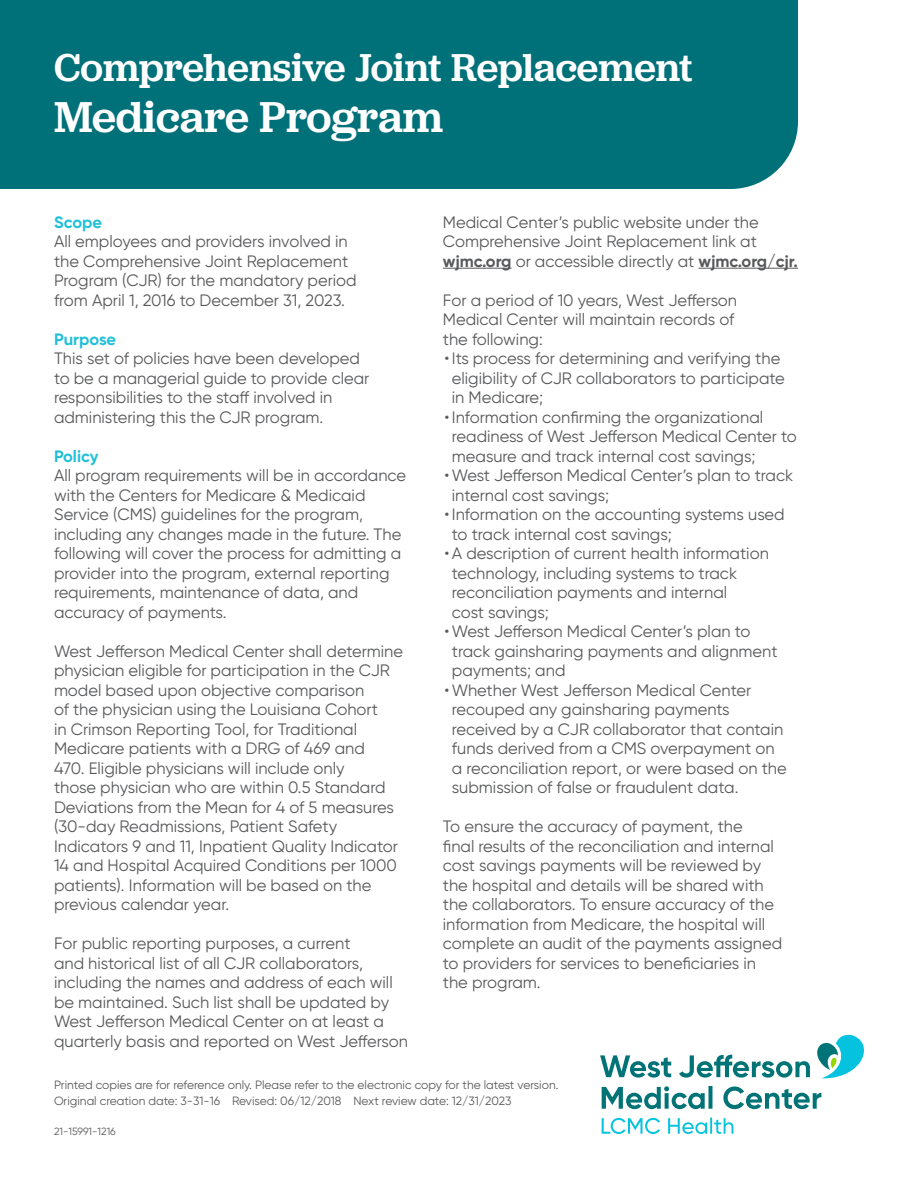
<style>
.page{position:relative;width:918px;height:1188px;background:#fff}
.page>*{position:absolute;margin:0;border:0;box-sizing:border-box;transform-origin:0 0}
.t1{font:500 45px "Jubilat";color:#fff}
.t2{font:500 40.5px "Jubilat";letter-spacing:-.005em;color:#fff}
.t3{font:16.5px/19.5px "Gilroy";color:#58595b}
.t4{font:700 16.5px "Gilroy";color:#21c0d9}
.t5{font:12px/16.5px "Gilroy";color:#58595b}
.t6{font:10.5px "Gilroy";color:#58595b}
.s1{font-weight:700}
</style>
<div class="page">
<div style="left:0;top:0;width:798px;height:189px;background:#007079"></div>
<hr style="left:443px;top:268px;width:69px;height:1px;background:#58595b">
<hr style="left:699px;top:268px;width:99px;height:1px;background:#58595b">
<svg style="left:602px;top:1118px;width:131px;height:16px"></svg>
<svg style="left:600px;top:1035px;width:264px;height:74px"></svg>
<h2 class="t2" style="left:54px;top:41px;width:640px">Comprehensive Joint Replacement</h2>
<h1 class="t1" style="left:54px;top:88px;width:391px">Medicare Program</h1>
<p class="t4" style="left:54px;top:211px;width:50px">Scope</p>
<p class="t3" style="left:54px;top:231px;width:304px">All employees and providers involved in the Comprehensive Joint Replacement Program (CJR) for the mandatory period from April 1, 2016 to December 31, 2023.</p>
<p class="t4" style="left:54px;top:328px;width:64px">Purpose</p>
<p class="t3" style="left:54px;top:348px;width:317px">This set of policies have been developed to be a managerial guide to provide clear responsibilities to the staff involved in administering this the CJR program.</p>
<p class="t4" style="left:54px;top:445px;width:46px">Policy</p>
<p class="t3" style="left:54px;top:465px;width:354px">All program requirements will be in accordance with the Centers for Medicare &amp; Medicaid Service (CMS) guidelines for the program, including any changes made in the future. The following will cover the process for admitting a provider into the program, external reporting requirements, maintenance of data, and accuracy of payments.</p>
<p class="t3" style="left:54px;top:641px;width:351px">West Jefferson Medical Center shall determine physician eligible for participation in the CJR model based upon objective comparison<br>of the physician using the Louisiana Cohort<br>in Crimson Reporting Tool, for Traditional Medicare patients with a DRG of 469 and<br>470. Eligible physicians will include only<br>those physician who are within 0.5 Standard Deviations from the Mean for 4 of 5 measures (30-day Readmissions, Patient Safety Indicators 9 and 11, Inpatient Quality Indicator 14 and Hospital Acquired Conditions per 1000 patients). Information will be based on the previous calendar year.</p>
<p class="t3" style="left:54px;top:933px;width:356px">For public reporting purposes, a current<br>and historical list of all CJR collaborators, including the names and address of each will be maintained. Such list shall be updated by West Jefferson Medical Center on at least a quarterly basis and reported on West Jefferson</p>
<p class="t3" style="left:443px;top:212px;width:357px">Medical Center’s public website under the<br>Comprehensive Joint Replacement link at <span class="s1">wjmc.org</span> or accessible directly at <span class="s1">wjmc.org/cjr.</span></p>
<p class="t3" style="left:443px;top:290px;width:296px">For a period of 10 years, West Jefferson<br>Medical Center will maintain records of the following:</p>
<p class="t3" style="left:452px;top:348px;width:334px;text-indent:-8px">• Its process for determining and verifying the eligibility of CJR collaborators to participate in Medicare;</p>
<p class="t3" style="left:452px;top:407px;width:347px;text-indent:-8px">• Information confirming the organizational readiness of West Jefferson Medical Center to measure and track internal cost savings;</p>
<p class="t3" style="left:452px;top:465px;width:343px;text-indent:-8px">• West Jefferson Medical Center’s plan to track internal cost savings;</p>
<p class="t3" style="left:452px;top:504px;width:334px;text-indent:-8px">• Information on the accounting systems used to track internal cost savings;</p>
<p class="t3" style="left:452px;top:543px;width:319px;text-indent:-8px">• A description of current health information technology, including systems to track reconciliation payments and internal<br>cost savings;</p>
<p class="t3" style="left:452px;top:621px;width:327px;text-indent:-8px">• West Jefferson Medical Center’s plan to track gainsharing payments and alignment payments; and</p>
<p class="t3" style="left:452px;top:680px;width:336px;text-indent:-8px">• Whether West Jefferson Medical Center recouped any gainsharing payments received by a CJR collaborator that contain funds derived from a CMS overpayment on a reconciliation report, or were based on the submission of false or fraudulent data.</p>
<p class="t3" style="left:443px;top:816px;width:341px">To ensure the accuracy of payment, the<br>final results of the reconciliation and internal cost savings payments will be reviewed by the hospital and details will be shared with the collaborators. To ensure accuracy of the information from Medicare, the hospital will complete an audit of the payments assigned to providers for services to beneficiaries in the program.</p>
<p class="t5" style="left:54px;top:1076px;width:506px">Printed copies are for reference only. Please refer to the electronic copy for the latest version.<br>Original creation date: 3-31-16 Revised: 06/12/2018 Next review date: 12/31/2023</p>
<p class="t6" style="left:54px;top:1125px;width:63px">21-15991-1216</p>
</div>
